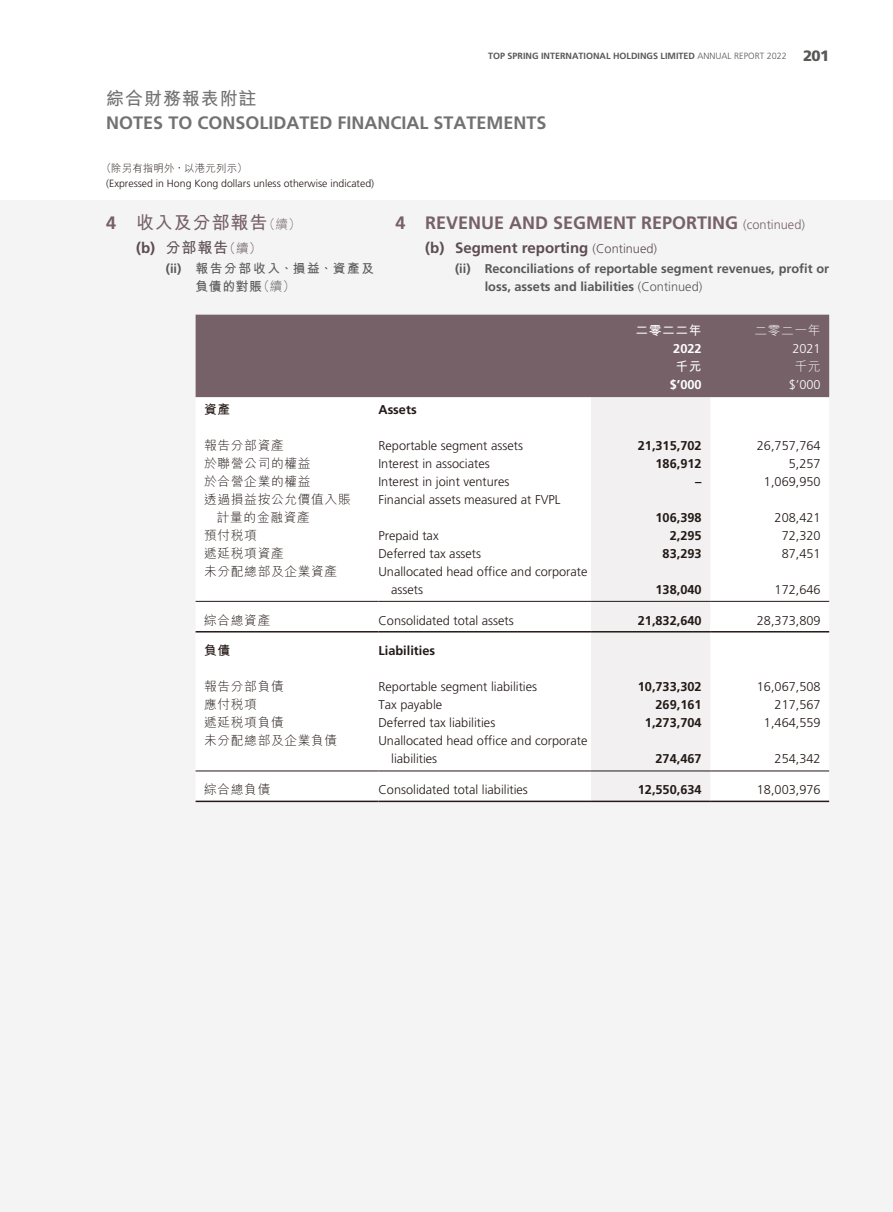
<style>
.page{position:relative;width:893px;height:1212px;background:#fff}
.page>*{position:absolute;margin:0;border:0;box-sizing:border-box;transform-origin:0 0}
.t1{font:700 18px "Frutiger LT Std";color:#727272}
.t2{font:700 18px "Frutiger LT Std";color:#766168}
.t3{font:700 18px "M Hei HK";letter-spacing:.05em;color:#766168}
.t4{font:700 18px "M Hei HK";letter-spacing:.05em;color:#727272}
.t5{font:700 15px "Frutiger LT Std";color:#5d4d52}
.t6{font:700 15px "M Hei HK";color:#5d4d52}
.t7{font:300 12.75px/18px "Frutiger LT Std";color:#231916}
.t8{font:700 12.75px "Frutiger LT Std";color:#231916}
.t9{font:300 12.75px/18px "M Hei HK";letter-spacing:.05em;color:#231916}
.t10{font:700 12.75px/18px "Frutiger LT Std";color:#595857}
.t11{font:700 12.75px/18px "M Hei HK";letter-spacing:.125em;color:#595857}
.t12{font:700 12.75px "Frutiger LT Std";color:#fff}
.t13{font:300 12.75px "Frutiger LT Std";color:#fff}
.t14{font:700 12.75px "M Hei HK";letter-spacing:.05em;color:#fff}
.t15{font:300 12.75px "M Hei HK";letter-spacing:.05em;color:#fff}
.t16{font:700 12.75px "M Hei HK";color:#231916}
.t17{font:300 10.5px "Frutiger LT Std";color:#231916}
.t18{font:300 10.5px "M Hei HK";letter-spacing:.01em;color:#231916}
.t19{font:700 9px "Frutiger LT Std";color:#595857}
.s1{font-weight:300}
.s2{font-weight:900;font-size:15px}
.s3{font-family:"Frutiger LT Std"}
.s4{font-weight:300;font-size:12.75px}
</style>
<div class="page">
<div style="left:0;top:200px;width:893px;height:1012px;background:#f4f4f5"></div>
<div style="left:196px;top:315px;width:633px;height:82px;background:#766168"></div>
<div style="left:196px;top:397px;width:633px;height:404px;background:#fff"></div>
<svg style="left:591px;top:397px;width:119px;height:198px"></svg>
<svg style="left:591px;top:595px;width:119px;height:206px"></svg>
<hr style="left:196px;top:601px;width:182px;height:1px;background:#231916">
<hr style="left:378px;top:601px;width:213px;height:1px;background:#231916">
<hr style="left:591px;top:601px;width:119px;height:1px;background:#231916">
<hr style="left:710px;top:601px;width:119px;height:1px;background:#231916">
<hr style="left:196px;top:631px;width:182px;height:1px;background:#231916">
<hr style="left:378px;top:631px;width:213px;height:1px;background:#231916">
<hr style="left:591px;top:631px;width:119px;height:1px;background:#231916">
<hr style="left:710px;top:631px;width:119px;height:1px;background:#231916">
<hr style="left:196px;top:770px;width:182px;height:1px;background:#231916">
<hr style="left:378px;top:770px;width:213px;height:1px;background:#231916">
<hr style="left:591px;top:770px;width:119px;height:1px;background:#231916">
<hr style="left:710px;top:770px;width:119px;height:1px;background:#231916">
<hr style="left:196px;top:801px;width:182px;height:1px;background:#231916">
<hr style="left:378px;top:801px;width:213px;height:1px;background:#231916">
<hr style="left:591px;top:801px;width:119px;height:1px;background:#231916">
<hr style="left:710px;top:801px;width:119px;height:1px;background:#231916">
<p class="t19" style="left:488px;top:51px;width:343px">TOP SPRING INTERNATIONAL HOLDINGS LIMITED <span class="s1">ANNUAL REPORT 2022</span> <span class="s2">201</span></p>
<h1 class="t4" style="left:106px;top:86px;width:152px">綜合財務報表附註</h1>
<h1 class="t1" style="left:106px;top:113px;width:442px">NOTES TO CONSOLIDATED FINANCIAL STATEMENTS</h1>
<p class="t18" style="left:101px;top:163px;width:148px">（除另有指明外，以港元列示）</p>
<p class="t17" style="left:106px;top:178px;width:269px">(Expressed in Hong Kong dollars unless otherwise indicated)</p>
<h1 class="t3" style="left:106px;top:209px;width:196px"><span class="s3">4</span> 收入及分部報告<span class="s4">（續）</span></h1>
<p class="t6" style="left:136px;top:236px;width:127px"><span class="s3">(b)</span> 分部報告<span class="s4">（續）</span></p>
<p class="t11" style="left:196px;top:258px;width:180px;text-indent:-30px"><span class="s3">(ii)</span> 報告分部收入、損益、資產及負債的對賬<span class="s1">（續）</span></p>
<h1 class="t2" style="left:395px;top:212px;width:411px">4 REVENUE AND SEGMENT REPORTING <span class="s4">(continued)</span></h1>
<p class="t5" style="left:425px;top:238px;width:233px">(b) Segment reporting <span class="s4">(Continued)</span></p>
<p class="t10" style="left:485px;top:259px;width:346px;text-indent:-30px">(ii) Reconciliations of reportable segment revenues, profit or loss, assets and liabilities <span class="s1">(Continued)</span></p>
<p class="t14" style="left:635px;top:321px;width:68px">二零二二年</p>
<p class="t15" style="left:754px;top:324px;width:68px">二零二一年</p>
<p class="t12" style="left:673px;top:341px;width:30px">2022</p>
<p class="t13" style="left:792px;top:342px;width:30px">2021</p>
<p class="t14" style="left:675px;top:357px;width:28px">千元</p>
<p class="t15" style="left:794px;top:360px;width:28px">千元</p>
<p class="t12" style="left:670px;top:377px;width:33px">$’000</p>
<p class="t13" style="left:789px;top:378px;width:33px">$’000</p>
<p class="t16" style="left:204px;top:400px;width:28px">資產</p>
<p class="t8" style="left:378px;top:402px;width:40px">Assets</p>
<p class="t9" style="left:204px;top:436px;width:81px">報告分部資產</p>
<p class="t7" style="left:378px;top:436px;width:146px">Reportable segment assets</p>
<p class="t8" style="left:638px;top:438px;width:65px">21,315,702</p>
<p class="t7" style="left:757px;top:436px;width:65px">26,757,764</p>
<p class="t9" style="left:204px;top:454px;width:108px">於聯營公司的權益</p>
<p class="t7" style="left:378px;top:454px;width:113px">Interest in associates</p>
<p class="t8" style="left:655px;top:456px;width:48px">186,912</p>
<p class="t7" style="left:789px;top:454px;width:33px">5,257</p>
<p class="t9" style="left:204px;top:472px;width:108px">於合營企業的權益</p>
<p class="t7" style="left:378px;top:472px;width:133px">Interest in joint ventures</p>
<p class="t8" style="left:695px;top:474px;width:8px">–</p>
<p class="t7" style="left:764px;top:472px;width:58px">1,069,950</p>
<p class="t9" style="left:217px;top:490px;width:135px;text-indent:-13px">透過損益按公允價值入賬計量的金融資產</p>
<p class="t7" style="left:378px;top:490px;width:184px">Financial assets measured at FVPL</p>
<p class="t8" style="left:655px;top:510px;width:48px">106,398</p>
<p class="t7" style="left:775px;top:508px;width:48px">208,421</p>
<p class="t9" style="left:204px;top:526px;width:54px">預付稅項</p>
<p class="t7" style="left:378px;top:526px;width:62px">Prepaid tax</p>
<p class="t8" style="left:670px;top:528px;width:33px">2,295</p>
<p class="t7" style="left:782px;top:526px;width:40px">72,320</p>
<p class="t9" style="left:204px;top:544px;width:81px">遞延稅項資產</p>
<p class="t7" style="left:378px;top:544px;width:104px">Deferred tax assets</p>
<p class="t8" style="left:663px;top:546px;width:40px">83,293</p>
<p class="t7" style="left:782px;top:544px;width:40px">87,451</p>
<p class="t9" style="left:204px;top:562px;width:135px">未分配總部及企業資產</p>
<p class="t7" style="left:391px;top:562px;width:198px;text-indent:-13px">Unallocated head office and corporate assets</p>
<p class="t8" style="left:655px;top:582px;width:48px">138,040</p>
<p class="t7" style="left:775px;top:580px;width:48px">172,646</p>
<p class="t9" style="left:204px;top:611px;width:68px">綜合總資產</p>
<p class="t7" style="left:378px;top:611px;width:137px">Consolidated total assets</p>
<p class="t8" style="left:638px;top:612px;width:65px">21,832,640</p>
<p class="t7" style="left:757px;top:611px;width:65px">28,373,809</p>
<p class="t16" style="left:204px;top:641px;width:28px">負債</p>
<p class="t8" style="left:378px;top:643px;width:58px">Liabilities</p>
<p class="t9" style="left:204px;top:677px;width:81px">報告分部負債</p>
<p class="t7" style="left:378px;top:678px;width:160px">Reportable segment liabilities</p>
<p class="t8" style="left:638px;top:679px;width:65px">10,733,302</p>
<p class="t7" style="left:757px;top:678px;width:65px">16,067,508</p>
<p class="t9" style="left:204px;top:695px;width:54px">應付稅項</p>
<p class="t7" style="left:378px;top:696px;width:65px">Tax payable</p>
<p class="t8" style="left:655px;top:697px;width:48px">269,161</p>
<p class="t7" style="left:775px;top:696px;width:48px">217,567</p>
<p class="t9" style="left:204px;top:713px;width:81px">遞延稅項負債</p>
<p class="t7" style="left:378px;top:714px;width:118px">Deferred tax liabilities</p>
<p class="t8" style="left:645px;top:715px;width:58px">1,273,704</p>
<p class="t7" style="left:764px;top:714px;width:58px">1,464,559</p>
<p class="t9" style="left:204px;top:731px;width:135px">未分配總部及企業負債</p>
<p class="t7" style="left:391px;top:732px;width:198px;text-indent:-13px">Unallocated head office and corporate liabilities</p>
<p class="t8" style="left:655px;top:751px;width:48px">274,467</p>
<p class="t7" style="left:775px;top:750px;width:48px">254,342</p>
<p class="t9" style="left:204px;top:780px;width:68px">綜合總負債</p>
<p class="t7" style="left:378px;top:781px;width:151px">Consolidated total liabilities</p>
<p class="t8" style="left:638px;top:782px;width:65px">12,550,634</p>
<p class="t7" style="left:757px;top:781px;width:65px">18,003,976</p>
</div>
